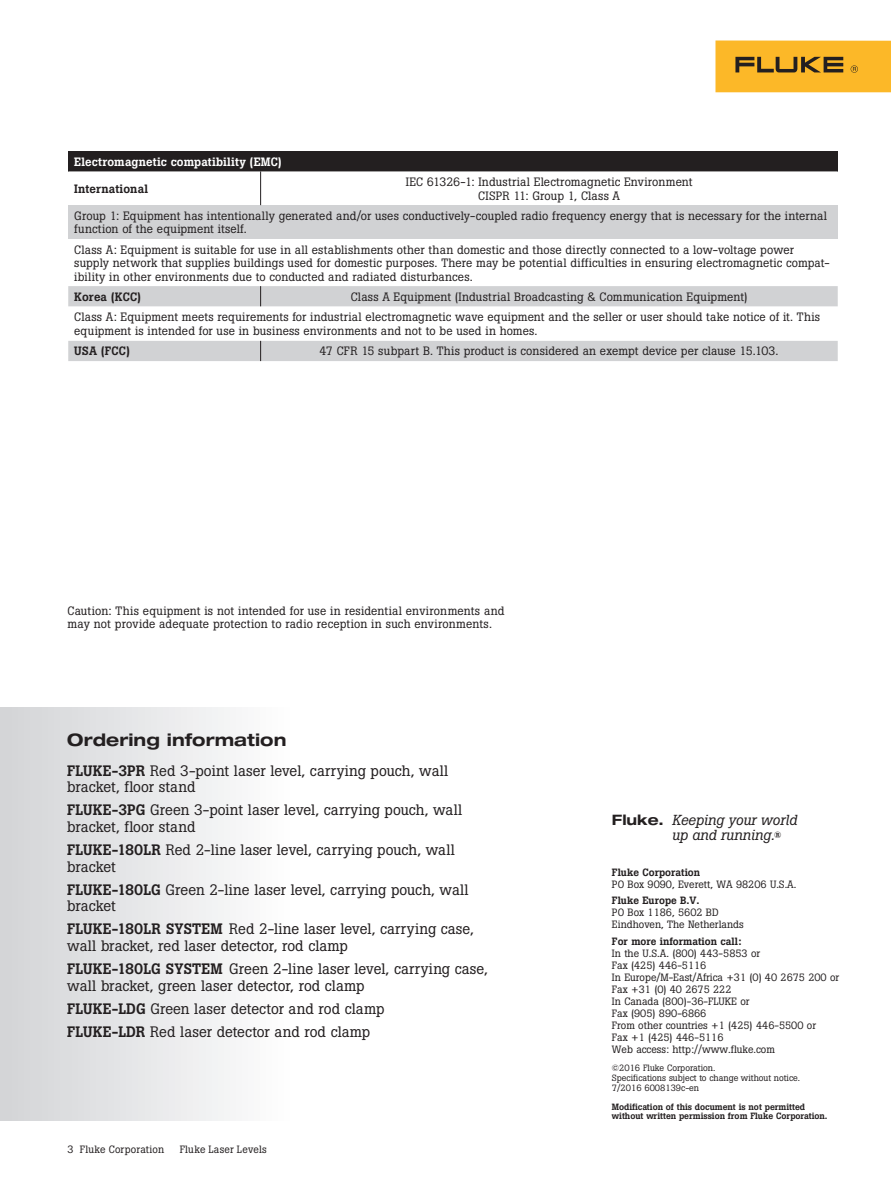
<style>
.page{position:relative;width:891px;height:1188px;background:#fff}
.page>*{position:absolute;margin:0;border:0;box-sizing:border-box;transform-origin:0 0}
.t1{font:700 expanded 17.25px "Helvetica Neue LT Std";letter-spacing:.005em;color:#231f20}
.t2{font:15px/16.5px "Boton Pro";letter-spacing:.005em;color:#231f20}
.t3{font:italic 14.4px/14.4px "Boton Pro";color:#231f20}
.t4{font:12px/13.5px "Boton Pro";letter-spacing:.01em;color:#231f20}
.t5{font:500 12px "Boton Pro";letter-spacing:.015em;color:#fff}
.t6{font:500 12px "Boton Pro";letter-spacing:.01em;color:#231f20}
.t7{font:10.5px/12px "Boton Pro";color:#231f20}
.t8{font:500 10.5px "Boton Pro";color:#231f20}
.t9{font:10.5px "Boton Pro";letter-spacing:.02em;color:#231f20}
.t10{font:10.5px "Boton Pro";letter-spacing:.025em;color:#231f20}
.t11{font:500 9px/9.8px "Boton Pro";letter-spacing:-.005em;color:#231f20}
.t12{font:9px/9.8px "Boton Pro";color:#231f20}
.s1{font-weight:500}
.s2{font-family:"Helvetica Neue LT Std";font-weight:700;font-style:normal;font-stretch:expanded}
.s3{font-weight:500;font-style:normal;font-size:9px}
</style>
<div class="page">
<div style="left:716px;top:40px;width:175px;height:52px;background:#fcb828"></div>
<svg style="left:735px;top:57px;width:108px;height:15px"></svg>
<svg style="left:851px;top:65px;width:7px;height:8px"></svg>
<div style="left:68px;top:151px;width:770px;height:20px;background:#231f20"></div>
<svg style="left:68px;top:171px;width:770px;height:34px"></svg>
<div style="left:68px;top:205px;width:770px;height:34px;background:#d1d2d4"></div>
<hr style="left:260px;top:171px;width:1px;height:34px;background:#231f20">
<div style="left:68px;top:286px;width:770px;height:20px;background:#d1d2d4"></div>
<div style="left:68px;top:341px;width:770px;height:20px;background:#d1d2d4"></div>
<div style="left:0;top:707px;width:499px;height:413px;background:linear-gradient(to right,#dadbdd,#fff)"></div>
<p class="t5" style="left:74px;top:154px;width:209px">Electromagnetic compatibility (EMC)</p>
<p class="t6" style="left:74px;top:181px;width:76px">International</p>
<p class="t4" style="left:406px;top:175px;width:288px;text-align:center">IEC 61326-1: Industrial Electromagnetic Environment<br>CISPR 11: Group 1, Class A</p>
<p class="t4" style="left:74px;top:209px;width:754px">Group 1: Equipment has intentionally generated and/or uses conductively-coupled radio frequency energy that is necessary for the internal function of the equipment itself.</p>
<p class="t4" style="left:74px;top:243px;width:757px">Class A: Equipment is suitable for use in all establishments other than domestic and those directly connected to a low-voltage power supply network that supplies buildings used for domestic purposes. There may be potential difficulties in ensuring electromagnetic compat&shy;ibility in other environments due to conducted and radiated disturbances.</p>
<p class="t6" style="left:74px;top:289px;width:68px">Korea (KCC)</p>
<p class="t4" style="left:74px;top:286px;width:747px;line-height:20.5px;text-indent:276px">Class A Equipment (Industrial Broadcasting &amp; Communication Equipment)<br>Class A: Equipment meets requirements for industrial electromagnetic wave equipment and the seller or user should take notice of it. This</p>
<p class="t4" style="left:74px;top:324px;width:465px">equipment is intended for use in business environments and not to be used in homes.</p>
<p class="t6" style="left:74px;top:344px;width:57px">USA (FCC)</p>
<p class="t4" style="left:320px;top:345px;width:461px">47 CFR 15 subpart B. This product is considered an exempt device per clause 15.103.</p>
<p class="t4" style="left:68px;top:604px;width:439px">Caution: This equipment is not intended for use in residential environments and may not provide adequate protection to radio reception in such environments.</p>
<h1 class="t1" style="left:67px;top:729px;width:221px">Ordering information</h1>
<p class="t2" style="left:67px;top:762px;width:382px"><span class="s1">FLUKE-3PR</span> Red 3-point laser level, carrying pouch, wall bracket, floor stand</p>
<p class="t2" style="left:67px;top:802px;width:396px"><span class="s1">FLUKE-3PG</span> Green 3-point laser level, carrying pouch, wall bracket, floor stand</p>
<p class="t2" style="left:67px;top:842px;width:389px"><span class="s1">FLUKE-180LR</span> Red 2-line laser level, carrying pouch, wall bracket</p>
<p class="t2" style="left:67px;top:881px;width:403px"><span class="s1">FLUKE-180LG</span> Green 2-line laser level, carrying pouch, wall bracket</p>
<p class="t2" style="left:67px;top:921px;width:408px"><span class="s1">FLUKE-180LR SYSTEM</span> Red 2-line laser level, carrying case, wall bracket, red laser detector, rod clamp</p>
<p class="t2" style="left:67px;top:961px;width:422px"><span class="s1">FLUKE-180LG SYSTEM</span> Green 2-line laser level, carrying case, wall bracket, green laser detector, rod clamp</p>
<p class="t2" style="left:67px;top:997px;width:319px;line-height:23.2px"><span class="s1">FLUKE-LDG</span> Green laser detector and rod clamp<br><span class="s1">FLUKE-LDR</span> Red laser detector and rod clamp</p>
<p class="t9" style="left:68px;top:1142px;width:98px">3 Fluke Corporation</p>
<p class="t10" style="left:180px;top:1142px;width:89px">Fluke Laser Levels</p>
<p class="t3" style="left:672px;top:813px;width:127px;text-indent:-60px"><span class="s2">Fluke.</span> Keeping your world up and running.<span class="s3">®</span></p>
<p class="t8" style="left:612px;top:865px;width:90px">Fluke Corporation</p>
<p class="t7" style="left:612px;top:878px;width:186px">PO Box 9090, Everett, WA 98206 U.S.A.</p>
<p class="t8" style="left:612px;top:894px;width:89px">Fluke Europe B.V.</p>
<p class="t7" style="left:612px;top:906px;width:133px">PO Box 1186, 5602 BD<br>Eindhoven, The Netherlands</p>
<p class="t8" style="left:612px;top:934px;width:131px">For more information call:</p>
<p class="t7" style="left:612px;top:947px;width:229px">In the U.S.A. (800) 443-5853 or<br>Fax (425) 446-5116<br>In Europe/M-East/Africa +31 (0) 40 2675 200 or<br>Fax +31 (0) 40 2675 222<br>In Canada (800)-36-FLUKE or<br>Fax (905) 890-6866<br>From other countries +1 (425) 446-5500 or<br>Fax +1 (425) 446-5116<br>Web access: http://www.fluke.com</p>
<p class="t12" style="left:612px;top:1063px;width:190px">©2016 Fluke Corporation.<br>Specifications subject to change without notice.<br>7/2016 6008139c-en</p>
<p class="t11" style="left:612px;top:1102px;width:217px">Modification of this document is not permitted without written permission from Fluke Corporation.</p>
</div>
